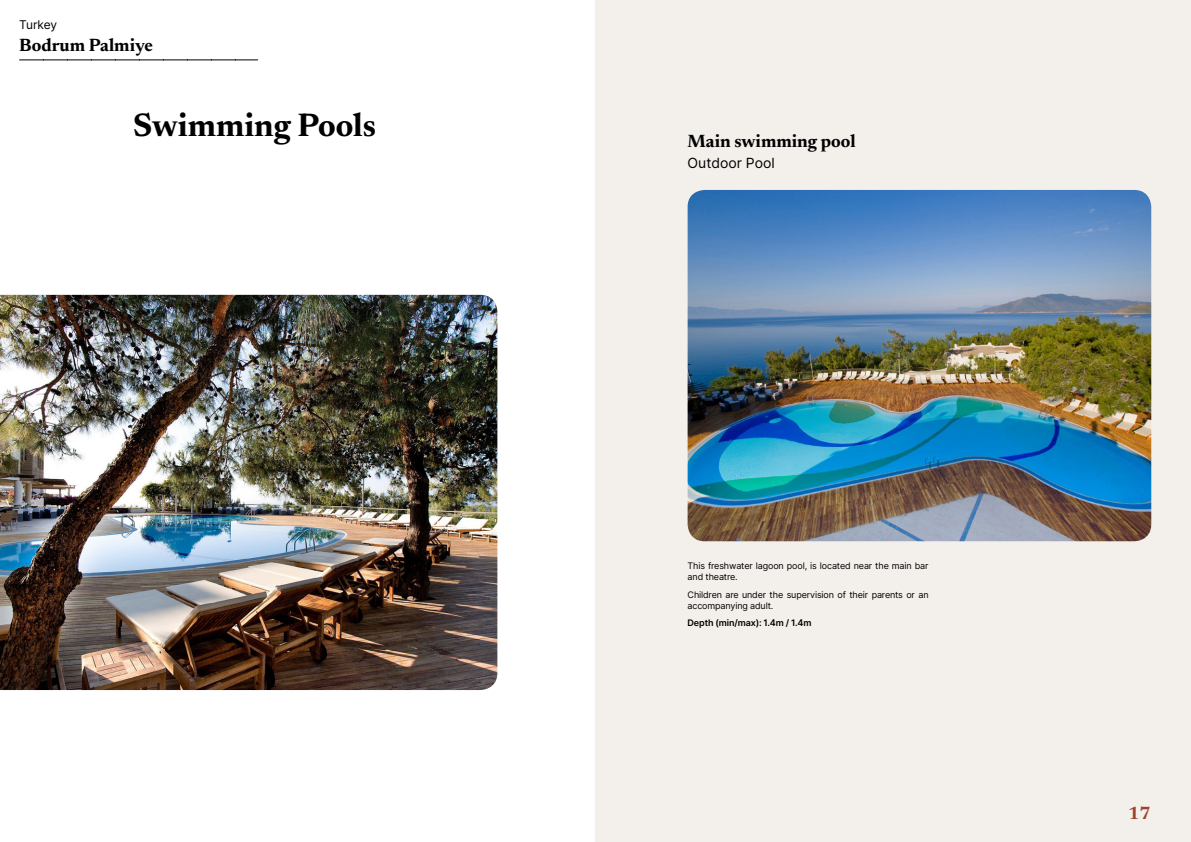
<style>
.page{position:relative;width:1191px;height:842px;background:#fff}
.page>*{position:absolute;margin:0;border:0;box-sizing:border-box;transform-origin:0 0}
.t1{font:700 33px "Newsreader 24 pt";color:#000}
.t2{font:700 18px "Newsreader 24 pt";color:#000}
.t3{font:700 18px "Newsreader 24 pt";color:#9d432c}
.t4{font:14px "Inter";color:#000}
.t5{font:12px "Inter";letter-spacing:-.015em;color:#000}
.t6{font:9px/11px "Inter";letter-spacing:-.015em;color:#000}
.t7{font:600 9px "Inter";letter-spacing:-.015em;color:#000}
</style>
<div class="page">
<div style="left:595px;top:0;width:596px;height:842px;background:#f3f0ec"></div>
<img style="left:0;top:295px;width:497px;height:395px">
<img style="left:687px;top:190px;width:464px;height:351px">
<svg style="left:20px;top:60px;width:238px;height:1px"></svg>
<h3 class="t5" style="left:19px;top:15px;width:39px">Turkey</h3>
<h2 class="t2" style="left:19px;top:32px;width:135px">Bodrum Palmiye</h2>
<h1 class="t1" style="left:133px;top:101px;width:244px">Swimming Pools</h1>
<h2 class="t2" style="left:687px;top:128px;width:170px">Main swimming pool</h2>
<h3 class="t4" style="left:687px;top:153px;width:89px">Outdoor Pool</h3>
<p class="t6" style="left:687px;top:560px;width:242px">This freshwater lagoon pool, is located near the main bar and theatre.</p>
<p class="t6" style="left:687px;top:589px;width:242px">Children are under the supervision of their parents or an accompanying adult.</p>
<p class="t7" style="left:687px;top:617px;width:125px">Depth (min/max): 1.4m / 1.4m</p>
<h2 class="t3" style="left:1128px;top:800px;width:24px">17</h2>
</div>
